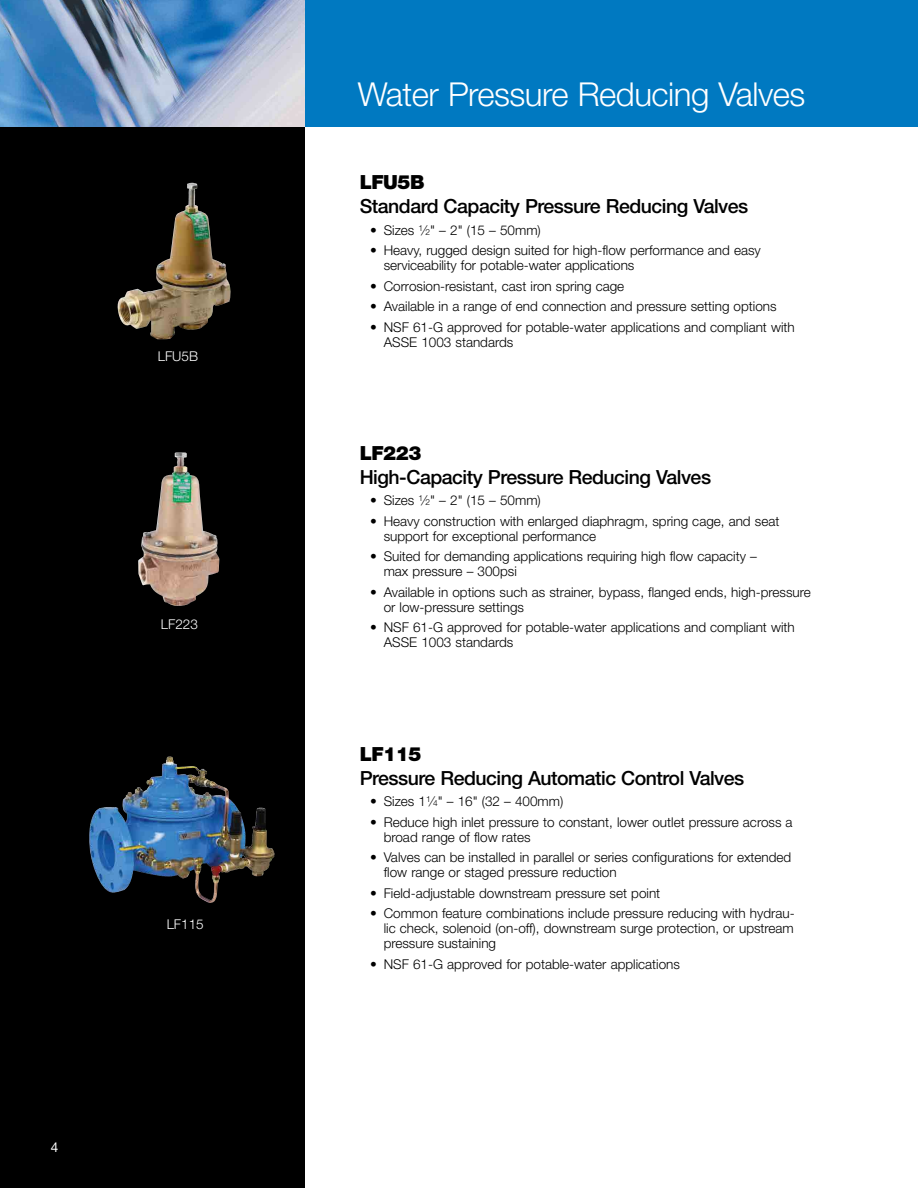
<style>
.page{position:relative;width:918px;height:1188px;background:#fff}
.page>*{position:absolute;margin:0;border:0;box-sizing:border-box;transform-origin:0 0}
.t1{font:300 33px "Helvetica Neue LT Std";letter-spacing:-.015em;color:#fff}
.t2{font:500 19.5px "Helvetica Neue LT Std";letter-spacing:-.025em;color:#000}
.t3{font:900 19.5px "Helvetica Neue LT Std";letter-spacing:-.025em;color:#000}
.t4{font:300 13.5px/15px "Helvetica Neue LT Std";color:#000}
.t5{font:300 13.5px "Helvetica Neue LT Std";color:#fff}
.t6{font:13.5px "Helvetica Neue LT Std";color:#fff}
.s1{font-size:8.4px}
</style>
<div class="page">
<div style="left:255px;top:0;width:663px;height:126px;background:#0079c1"></div>
<div style="left:0;top:0;width:304px;height:1188px;background:#000"></div>
<img style="left:138px;top:452px;width:81px;height:154px">
<img style="left:0;top:0;width:304px;height:126px">
<img style="left:89px;top:757px;width:157px;height:146px">
<img style="left:117px;top:184px;width:114px;height:155px">
<p class="t5" style="left:158px;top:348px;width:42px">LFU5B</p>
<p class="t5" style="left:161px;top:616px;width:39px">LF223</p>
<p class="t6" style="left:51px;top:1139px;width:9px">4</p>
<p class="t5" style="left:167px;top:915px;width:39px">LF115</p>
<h1 class="t1" style="left:358px;top:74px;width:449px">Water Pressure Reducing Valves</h1>
<h2 class="t3" style="left:360px;top:171px;width:66px">LFU5B</h2>
<h2 class="t2" style="left:360px;top:195px;width:390px">Standard Capacity Pressure Reducing Valves</h2>
<p class="t4" style="left:370px;top:222px;width:172px">• Sizes <sup>1</sup>⁄<span class="s1">2</span>" – 2" (15 – 50mm)</p>
<p class="t4" style="left:384px;top:243px;width:379px;text-indent:-13px">• Heavy, rugged design suited for high-flow performance and easy serviceability for potable-water applications</p>
<p class="t4" style="left:370px;top:278px;width:256px">• Corrosion-resistant, cast iron spring cage</p>
<p class="t4" style="left:370px;top:299px;width:408px">• Available in a range of end connection and pressure setting options</p>
<p class="t4" style="left:384px;top:319px;width:413px;text-indent:-13px">• NSF 61-G approved for potable-water applications and compliant with<br>ASSE 1003 standards</p>
<h2 class="t3" style="left:360px;top:442px;width:63px">LF223</h2>
<h2 class="t2" style="left:360px;top:465px;width:353px">High-Capacity Pressure Reducing Valves</h2>
<p class="t4" style="left:370px;top:493px;width:172px">• Sizes <sup>1</sup>⁄<span class="s1">2</span>" – 2" (15 – 50mm)</p>
<p class="t4" style="left:384px;top:513px;width:397px;text-indent:-13px">• Heavy construction with enlarged diaphragm, spring cage, and seat support for exceptional performance</p>
<p class="t4" style="left:384px;top:549px;width:375px;text-indent:-13px">• Suited for demanding applications requiring high flow capacity – max pressure – 300psi</p>
<p class="t4" style="left:384px;top:584px;width:429px;text-indent:-13px">• Available in options such as strainer, bypass, flanged ends, high-pressure or low-pressure settings</p>
<p class="t4" style="left:384px;top:620px;width:413px;text-indent:-13px">• NSF 61-G approved for potable-water applications and compliant with<br>ASSE 1003 standards</p>
<h2 class="t3" style="left:360px;top:742px;width:63px">LF115</h2>
<h2 class="t2" style="left:360px;top:766px;width:386px">Pressure Reducing Automatic Control Valves</h2>
<p class="t4" style="left:370px;top:794px;width:195px">• Sizes 1<sup>1</sup>⁄<span class="s1">4</span>" – 16" (32 – 400mm)</p>
<p class="t4" style="left:384px;top:814px;width:410px;text-indent:-14px">• Reduce high inlet pressure to constant, lower outlet pressure across a broad range of flow rates</p>
<p class="t4" style="left:384px;top:850px;width:409px;text-indent:-14px">• Valves can be installed in parallel or series configurations for extended flow range or staged pressure reduction</p>
<p class="t4" style="left:370px;top:885px;width:292px">• Field-adjustable downstream pressure set point</p>
<p class="t4" style="left:384px;top:906px;width:412px;text-align:justify;text-indent:-14px">• Common feature combinations include pressure reducing with hydrau&shy;lic check, solenoid (on-off), downstream surge protection, or upstream pressure sustaining</p>
<p class="t4" style="left:370px;top:956px;width:311px">• NSF 61-G approved for potable-water applications</p>
</div>
